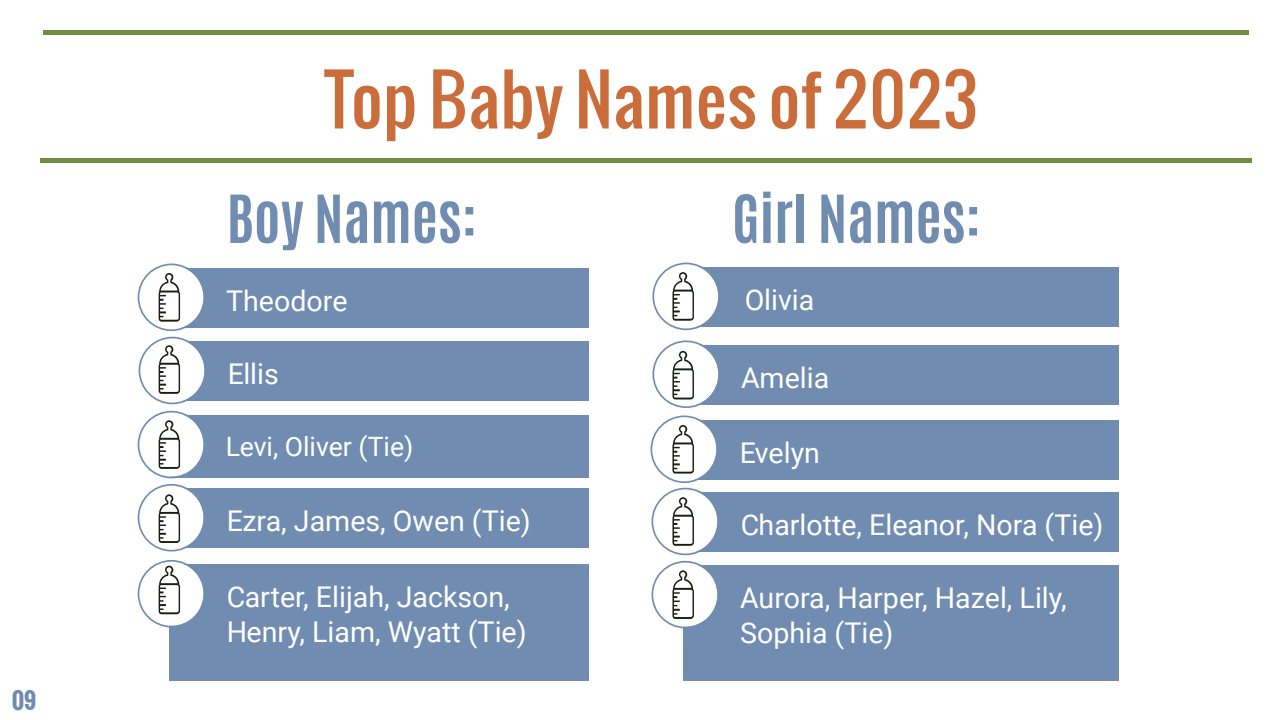
<style>
.page{position:relative;width:1282px;height:720px;background:#fff}
.page>*{position:absolute;margin:0;border:0;box-sizing:border-box;transform-origin:0 0}
.t1{font:67.5px "Oswald";color:#cb6d3b}
.t2{font:700 56.25px "Antonio";color:#708cb0}
.t3{font:28.62px/34.5px "Roboto";color:#fff}
.t4{font:26.62px "Roboto";color:#fff}
.t5{font:700 22.5px "Oswald";color:#708cb0}
</style>
<div class="page">
<div style="left:1075px;top:30px;width:174px;height:5px;background:#718e40"></div>
<div style="left:901px;top:30px;width:174px;height:5px;background:#718e40"></div>
<div style="left:727px;top:30px;width:174px;height:5px;background:#718e40"></div>
<div style="left:553px;top:30px;width:174px;height:5px;background:#718e40"></div>
<div style="left:380px;top:30px;width:173px;height:5px;background:#718e40"></div>
<div style="left:206px;top:30px;width:174px;height:5px;background:#718e40"></div>
<div style="left:43px;top:30px;width:163px;height:5px;background:#718e40"></div>
<div style="left:1077px;top:158px;width:174px;height:5px;background:#718e40"></div>
<div style="left:903px;top:158px;width:174px;height:5px;background:#718e40"></div>
<div style="left:730px;top:158px;width:173px;height:5px;background:#718e40"></div>
<div style="left:556px;top:158px;width:174px;height:5px;background:#718e40"></div>
<div style="left:382px;top:158px;width:174px;height:5px;background:#718e40"></div>
<div style="left:209px;top:158px;width:173px;height:5px;background:#718e40"></div>
<div style="left:41px;top:158px;width:168px;height:5px;background:#718e40"></div>
<div style="left:684px;top:267px;width:434px;height:59px;background:#708cb0"></div>
<div style="left:684px;top:345px;width:434px;height:59px;background:#708cb0"></div>
<div style="left:682px;top:420px;width:436px;height:59px;background:#708cb0"></div>
<div style="left:169px;top:268px;width:420px;height:59px;background:#708cb0"></div>
<div style="left:170px;top:341px;width:419px;height:59px;background:#708cb0"></div>
<div style="left:169px;top:415px;width:420px;height:63px;background:#708cb0"></div>
<div style="left:169px;top:489px;width:420px;height:59px;background:#708cb0"></div>
<div style="left:683px;top:566px;width:435px;height:115px;background:#708cb0"></div>
<div style="left:169px;top:565px;width:420px;height:116px;background:#708cb0"></div>
<div style="left:683px;top:492px;width:435px;height:59px;background:#708cb0"></div>
<svg style="left:138px;top:264px;width:67px;height:67px"></svg>
<svg style="left:139px;top:337px;width:67px;height:67px"></svg>
<svg style="left:138px;top:411px;width:66px;height:67px"></svg>
<svg style="left:138px;top:484px;width:67px;height:68px"></svg>
<svg style="left:138px;top:560px;width:67px;height:67px"></svg>
<svg style="left:652px;top:263px;width:68px;height:67px"></svg>
<svg style="left:652px;top:340px;width:68px;height:68px"></svg>
<svg style="left:650px;top:416px;width:69px;height:139px"></svg>
<svg style="left:651px;top:561px;width:68px;height:67px"></svg>
<p class="t5" style="left:11px;top:684px;width:27px">09</p>
<h1 class="t1" style="left:322px;top:48px;width:657px">Top Baby Names of 2023</h1>
<h2 class="t2" style="left:226px;top:179px;width:252px">Boy Names:</h2>
<h2 class="t2" style="left:732px;top:179px;width:250px">Girl Names:</h2>
<p class="t3" style="left:744px;top:283px;width:71px">Olivia</p>
<p class="t3" style="left:226px;top:284px;width:123px">Theodore</p>
<p class="t3" style="left:227px;top:357px;width:53px">Ellis</p>
<p class="t3" style="left:741px;top:361px;width:90px">Amelia</p>
<p class="t4" style="left:225px;top:431px;width:189px">Levi, Oliver (Tie)</p>
<p class="t3" style="left:739px;top:436px;width:82px">Evelyn</p>
<p class="t3" style="left:226px;top:504px;width:306px">Ezra, James, Owen (Tie)</p>
<p class="t3" style="left:740px;top:508px;width:365px">Charlotte, Eleanor, Nora (Tie)</p>
<p class="t3" style="left:226px;top:580px;width:302px">Carter, Elijah, Jackson,<br>Henry, Liam, Wyatt (Tie)</p>
<p class="t3" style="left:740px;top:581px;width:328px">Aurora, Harper, Hazel, Lily,<br>Sophia (Tie)</p>
</div>
